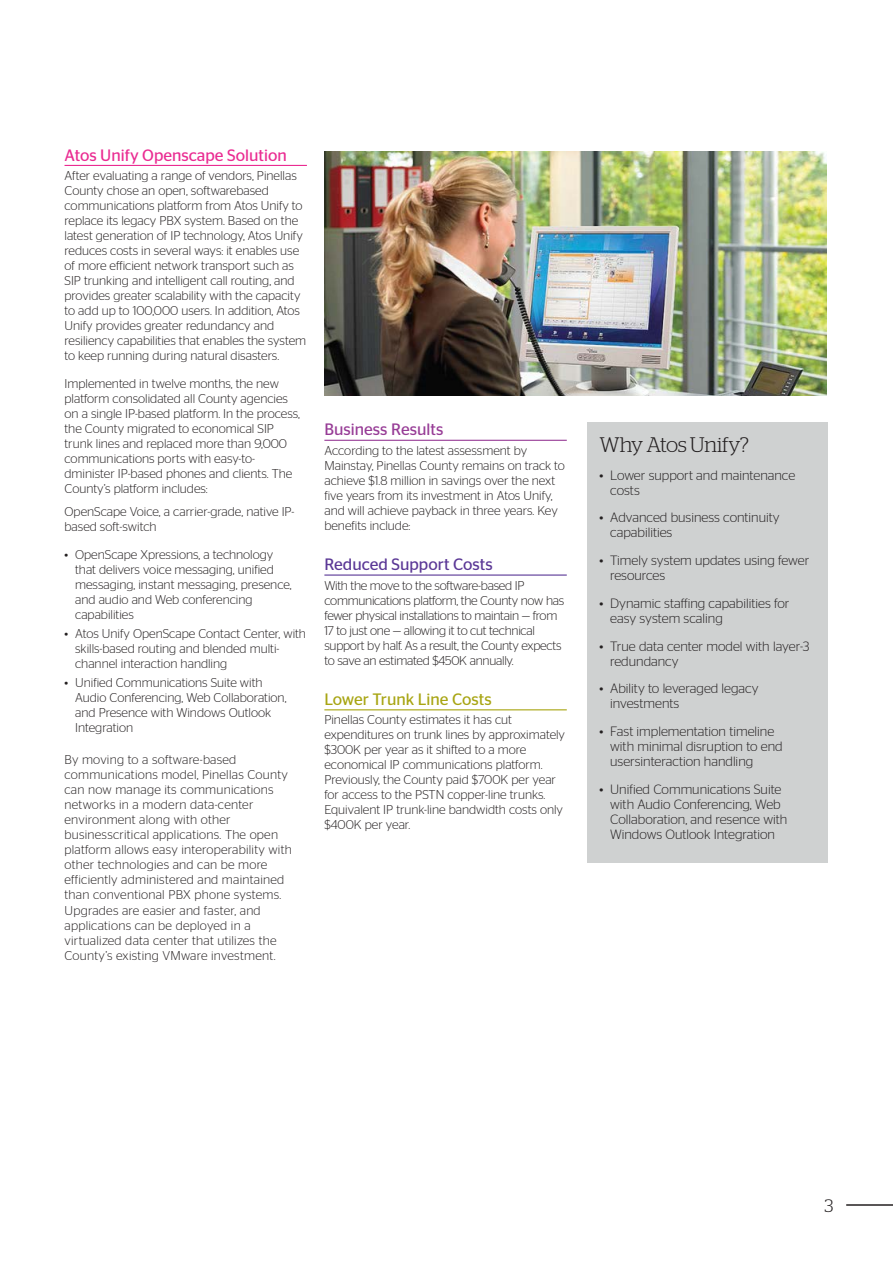
<style>
.page{position:relative;width:893px;height:1263px;background:#fff}
.page>*{position:absolute;margin:0;border:0;box-sizing:border-box;transform-origin:0 0}
.t1{font:300 21px "Stag";letter-spacing:-.02em;color:#231f20}
.Page_numbering{font:300 18px "Stag";color:#231f20}
.Chapter_Title{font:16.5px "Stag Sans";color:#ea2c92}
.Chapter_Title-2{font:16.5px "Stag Sans";color:#5b3896}
.Chapter_Title-3{font:16.5px "Stag Sans";color:#a8a513}
.Chapter_Title-4{font:16.5px "Stag Sans";color:#973c96}
.t2{font:300 13.5px/15px "Stag Sans";color:#231f20}
.Body_Copy{font:300 12.75px/15px "Stag Sans";color:#231f20}
.Body_Copy-2{font:300 12.75px/15px "Stag Sans";letter-spacing:.02em;color:#231f20}
.Body_Copy-3{font:300 12.75px/15px "Stag Sans";letter-spacing:-.02em;color:#231f20}
</style>
<div class="page">
<div style="left:587px;top:422px;width:241px;height:441px;background:#cfd1d1"></div>
<hr style="left:846px;top:1204px;width:47px;height:2px;background:#231f20">
<hr style="left:65px;top:165px;width:242px;height:1px;background:#ea2c92">
<hr style="left:324px;top:440px;width:243px;height:1px;background:#973c96">
<hr style="left:324px;top:574px;width:243px;height:2px;background:#5b3896">
<hr style="left:324px;top:709px;width:243px;height:1px;background:#a8a513">
<img style="left:325px;top:151px;width:501px;height:244px">
<p class="Chapter_Title" style="left:65px;top:146px;width:224px">Atos Unify Openscape Solution</p>
<p class="Body_Copy" style="left:65px;top:168px;width:243px">After evaluating a range of vendors, Pinellas County chose an open, softwarebased communications platform from Atos Unify to replace its legacy PBX system. Based on the latest generation of IP technology, Atos Unify reduces costs in several ways: it enables use of more efficient network transport such as SIP trunking and intelligent call routing, and provides greater scalability with the capacity to add up to 100,000 users. In addition, Atos Unify provides greater redundancy and resiliency capabilities that enables the system to keep running during natural disasters.</p>
<p class="Body_Copy" style="left:65px;top:375px;width:237px">Implemented in twelve months, the new platform consolidated all County agencies on a single IP-based platform. In the process, the County migrated to economical SIP trunk lines and replaced more than 9,000 communications ports with easy-to&shy;dminister IP-based phones and clients. The County’s platform includes:</p>
<p class="Body_Copy" style="left:65px;top:504px;width:231px">OpenScape Voice, a carrier-grade, native IP&shy;based soft-switch</p>
<p class="Body_Copy" style="left:75px;top:547px;width:218px;text-indent:-11px">• OpenScape Xpressions, a technology that delivers voice messaging, unified messaging, instant messaging, presence, and audio and Web conferencing capabilities</p>
<p class="Body_Copy" style="left:75px;top:626px;width:232px;text-indent:-11px">• Atos Unify OpenScape Contact Center, with skills-based routing and blended multi&shy;channel interaction handling</p>
<p class="Body_Copy" style="left:75px;top:675px;width:213px;text-indent:-11px">• Unified Communications Suite with<br>Audio Conferencing, Web Collaboration, and Presence with Windows Outlook<br>Integration</p>
<p class="Body_Copy-2" style="left:65px;top:752px;width:229px">By moving to a software-based communications model, Pinellas County can now manage its communications networks in a modern data-center environment along with other businesscritical applications. The open platform allows easy interoperability with other technologies and can be more efficiently administered and maintained than conventional PBX phone systems.<br>Upgrades are easier and faster, and applications can be deployed in a virtualized data center that utilizes the County’s existing VMware investment.</p>
<p class="Chapter_Title-4" style="left:324px;top:420px;width:121px">Business Results</p>
<p class="Body_Copy" style="left:324px;top:443px;width:242px">According to the latest assessment by Mainstay, Pinellas County remains on track to achieve $1.8 million in savings over the next five years from its investment in Atos Unify, and will achieve payback in three years. Key benefits include:</p>
<p class="Chapter_Title-2" style="left:324px;top:555px;width:170px">Reduced Support Costs</p>
<p class="Body_Copy-3" style="left:324px;top:577px;width:241px">With the move to the software-based IP communications platform, the County now has fewer physical installations to maintain — from 17 to just one — allowing it to cut technical support by half. As a result, the County expects to save an estimated $450K annually.</p>
<p class="Chapter_Title-3" style="left:324px;top:690px;width:169px">Lower Trunk Line Costs</p>
<p class="Body_Copy" style="left:324px;top:712px;width:242px">Pinellas County estimates it has cut expenditures on trunk lines by approximately $300K per year as it shifted to a more economical IP communications platform.<br>Previously, the County paid $700K per year for access to the PSTN copper-line trunks.<br>Equivalent IP trunk-line bandwidth costs only $400K per year.</p>
<p class="t1" style="left:600px;top:433px;width:151px">Why Atos Unify?</p>
<p class="t2" style="left:610px;top:467px;width:187px;text-indent:-11px">• Lower support and maintenance costs</p>
<p class="t2" style="left:610px;top:510px;width:171px;text-indent:-11px">• Advanced business continuity capabilities</p>
<p class="t2" style="left:610px;top:553px;width:201px;text-indent:-11px">• Timely system updates using fewer resources</p>
<p class="t2" style="left:610px;top:595px;width:181px;text-indent:-11px">• Dynamic staffing capabilities for easy system scaling</p>
<p class="t2" style="left:610px;top:638px;width:201px;text-indent:-11px">• True data center model with layer-3 redundancy</p>
<p class="t2" style="left:610px;top:681px;width:150px;text-indent:-11px">• Ability to leveraged legacy investments</p>
<p class="t2" style="left:610px;top:724px;width:174px;text-indent:-11px">• Fast implementation timeline with minimal disruption to end usersinteraction handling</p>
<p class="t2" style="left:610px;top:781px;width:179px;text-indent:-11px">• Unified Communications Suite with Audio Conferencing, Web<br>Collaboration, and resence with<br>Windows Outlook Integration</p>
<p class="Page_numbering" style="left:824px;top:1196px;width:10px">3</p>
</div>
